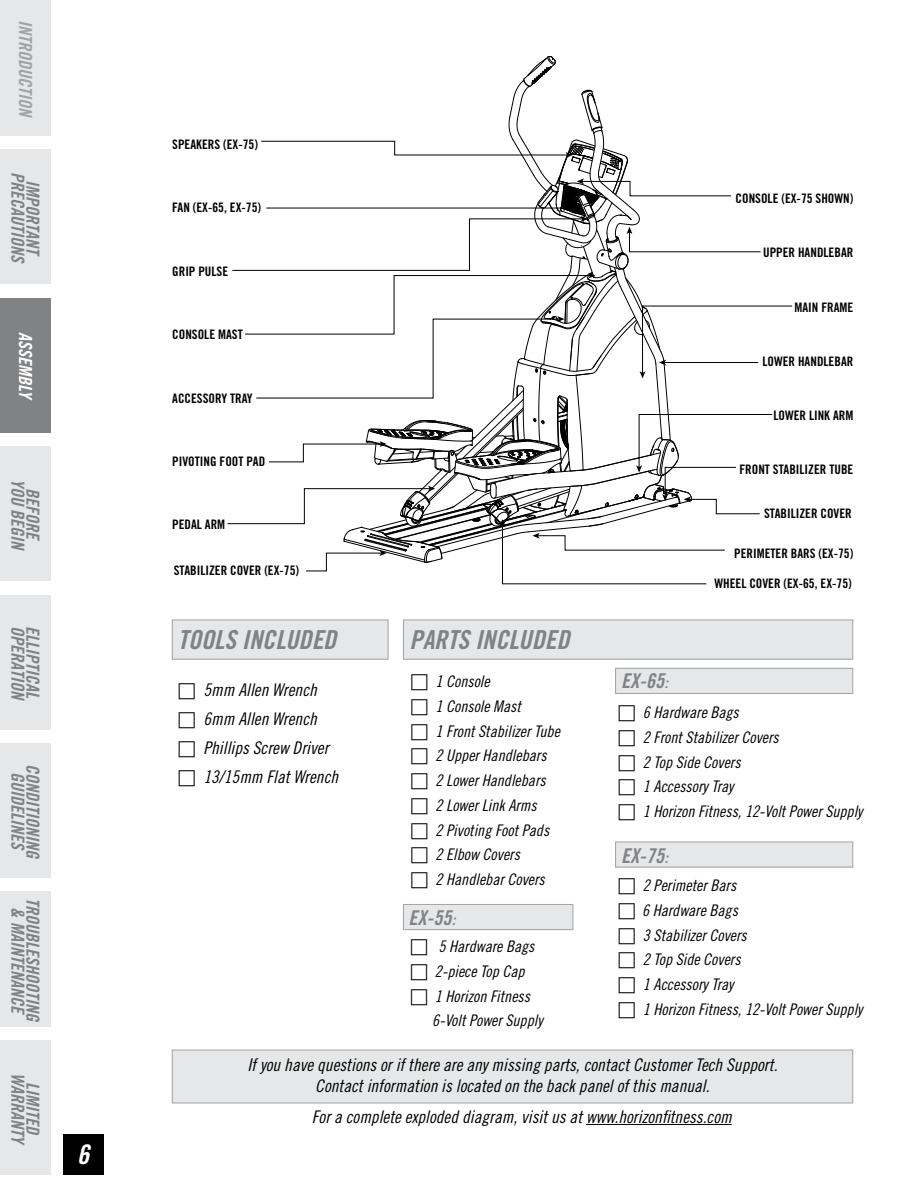
<style>
.page{position:relative;width:918px;height:1188px;background:#fff}
.page>*{position:absolute;margin:0;border:0;box-sizing:border-box;transform-origin:0 0}
.t1{font:26.1px "Trade Gothic LT Std Bd Cn 20 Obl";color:#808284}
.t2{font:20.4px "Trade Gothic LT Std Bd Cn 20 Obl";color:#808284}
.t3{font:18px/15px "Trade Gothic LT Std Bd Cn 20 Obl";letter-spacing:-.01em;color:#808284;text-align:center}
.t4{font:18px "Trade Gothic LT Std Bd Cn 20 Obl";color:#a1a3a5}
.t5{font:18px "Trade Gothic LT Std Bd Cn 20 Obl";color:#fff}
.t6{font:17.4px/29.1px "Trade Gothic LT Std Cn 18 Obl";color:#000}
.t7{font:16.05px/24.8px "Trade Gothic LT Std Cn 18 Obl";color:#000}
.t8{font:13.05px "Trade Gothic LT Std Bd Cn 20";color:#000}
.s1{font-family:"Trade Gothic LT Std Cn 18 Obl"}
</style>
<div class="page">
<div style="left:64px;top:1134px;width:40px;height:41px;background:#000"></div>
<div style="left:0;top:0;width:51px;height:136px;background:#e6e7e8"></div>
<div style="left:0;top:149px;width:51px;height:135px;background:#e6e7e8"></div>
<div style="left:0;top:298px;width:51px;height:135px;background:#808284"></div>
<div style="left:0;top:446px;width:51px;height:135px;background:#e6e7e8"></div>
<div style="left:0;top:595px;width:51px;height:135px;background:#e6e7e8"></div>
<div style="left:0;top:743px;width:51px;height:135px;background:#e6e7e8"></div>
<div style="left:0;top:892px;width:51px;height:135px;background:#e6e7e8"></div>
<div style="left:0;top:1040px;width:51px;height:135px;background:#e6e7e8"></div>
<div style="left:172px;top:1050px;width:681px;height:53px;background:#e6e7e8"></div>
<div style="left:172px;top:1050px;width:681px;height:53px;border:1px solid #a1a3a5"></div>
<div style="left:403px;top:620px;width:450px;height:39px;background:#e6e7e8"></div>
<div style="left:403px;top:620px;width:450px;height:40px;border:1px solid #a1a3a5"></div>
<div style="left:172px;top:620px;width:216px;height:39px;background:#e6e7e8"></div>
<div style="left:172px;top:620px;width:216px;height:40px;border:1px solid #a1a3a5"></div>
<div style="left:616px;top:668px;width:237px;height:25px;background:#e6e7e8"></div>
<div style="left:615px;top:668px;width:238px;height:26px;border:1px solid #a1a3a5"></div>
<svg style="left:227px;top:56px;width:566px;height:529px"></svg>
<div style="left:616px;top:842px;width:237px;height:25px;background:#e6e7e8"></div>
<div style="left:615px;top:842px;width:238px;height:25px;border:1px solid #a1a3a5"></div>
<div style="left:403px;top:904px;width:170px;height:26px;background:#e6e7e8"></div>
<div style="left:403px;top:904px;width:170px;height:26px;border:1px solid #a1a3a5"></div>
<hr style="left:586px;top:1124px;width:146px;height:1px;background:#000">
<p class="t4" style="left:37px;top:20px;width:99px;rotate:90deg">INTRODUCTION</p>
<p class="t3" style="left:40px;top:172px;width:93px;rotate:90deg">IMPORTANT<br>PRECAUTIONS</p>
<p class="t5" style="left:37px;top:332px;width:70px;rotate:90deg">ASSEMBLY</p>
<p class="t3" style="left:40px;top:479px;width:74px;rotate:90deg">BEFORE<br>YOU BEGIN</p>
<p class="t3" style="left:25px;top:626px;width:76px;rotate:90deg">OPERATION</p>
<p class="t3" style="left:40px;top:626px;width:74px;rotate:90deg">ELLIPTICAL</p>
<p class="t3" style="left:40px;top:764px;width:97px;rotate:90deg">CONDITIONING<br>GUIDELINES</p>
<p class="t3" style="left:40px;top:898px;width:126px;rotate:90deg">TROUBLESHOOTING &amp; MAINTENANCE</p>
<p class="t3" style="left:40px;top:1073px;width:74px;rotate:90deg">LIMITED<br>WARRANTY</p>
<p class="t8" style="left:172px;top:136px;width:87px">SPEAKERS (EX-75)</p>
<p class="t8" style="left:172px;top:200px;width:90px">FAN (EX-65, EX-75)</p>
<p class="t8" style="left:172px;top:263px;width:57px">GRIP PULSE</p>
<p class="t8" style="left:172px;top:327px;width:72px">CONSOLE MAST</p>
<p class="t8" style="left:172px;top:390px;width:82px">ACCESSORY TRAY</p>
<p class="t8" style="left:172px;top:453px;width:95px">PIVOTING FOOT PAD</p>
<p class="t8" style="left:172px;top:517px;width:55px">PEDAL ARM</p>
<p class="t8" style="left:174px;top:562px;width:127px">STABILIZER COVER (EX-75)</p>
<h1 class="t1" style="left:178px;top:624px;width:160px">TOOLS INCLUDED</h1>
<h1 class="t1" style="left:410px;top:624px;width:161px">PARTS INCLUDED</h1>
<p class="t6" style="left:204px;top:675px;width:136px">5mm Allen Wrench<br>6mm Allen Wrench<br>Phillips Screw Driver<br>13/15mm Flat Wrench</p>
<p class="t7" style="left:436px;top:670px;width:126px">1 Console<br>1 Console Mast<br>1 Front Stabilizer Tube<br>2 Upper Handlebars<br>2 Lower Handlebars<br>2 Lower Link Arms<br>2 Pivoting Foot Pads<br>2 Elbow Covers<br>2 Handlebar Covers</p>
<p class="t2" style="left:409px;top:905px;width:49px">EX-55<span class="s1">:</span></p>
<p class="t7" style="left:432px;top:935px;width:112px;text-indent:6px">5 Hardware Bags<br>2-piece Top Cap<br>1 Horizon Fitness<br>6-Volt Power Supply</p>
<p class="t8" style="left:736px;top:191px;width:119px">CONSOLE (EX-75 SHOWN)</p>
<p class="t8" style="left:763px;top:245px;width:92px">UPPER HANDLEBAR</p>
<p class="t8" style="left:794px;top:299px;width:60px">MAIN FRAME</p>
<p class="t8" style="left:762px;top:353px;width:92px">LOWER HANDLEBAR</p>
<p class="t8" style="left:773px;top:408px;width:81px">LOWER LINK ARM</p>
<p class="t8" style="left:739px;top:462px;width:115px">FRONT STABILIZER TUBE</p>
<p class="t8" style="left:764px;top:506px;width:89px">STABILIZER COVER</p>
<p class="t8" style="left:734px;top:545px;width:121px">PERIMETER BARS (EX-75)</p>
<p class="t2" style="left:621px;top:668px;width:49px">EX-65<span class="s1">:</span></p>
<p class="t8" style="left:714px;top:576px;width:139px">WHEEL COVER (EX-65, EX-75)</p>
<p class="t7" style="left:643px;top:700px;width:221px">6 Hardware Bags<br>2 Front Stabilizer Covers<br>2 Top Side Covers<br>1 Accessory Tray<br>1 Horizon Fitness, 12-Volt Power Supply</p>
<p class="t2" style="left:621px;top:843px;width:49px">EX-75<span class="s1">:</span></p>
<p class="t7" style="left:642px;top:873px;width:222px">2 Perimeter Bars<br>6 Hardware Bags<br>3 Stabilizer Covers<br>2 Top Side Covers<br>1 Accessory Tray<br>1 Horizon Fitness, 12-Volt Power Supply</p>
<p class="t6" style="left:247px;top:1055px;width:532px;line-height:21px;text-align:center">If you have questions or if there are any missing parts, contact Customer Tech Support.<br>Contact information is located on the back panel of this manual.</p>
<p class="t6" style="left:312px;top:1102px;width:421px">For a complete exploded diagram, visit us at www.horizonfitness.com</p>
</div>
